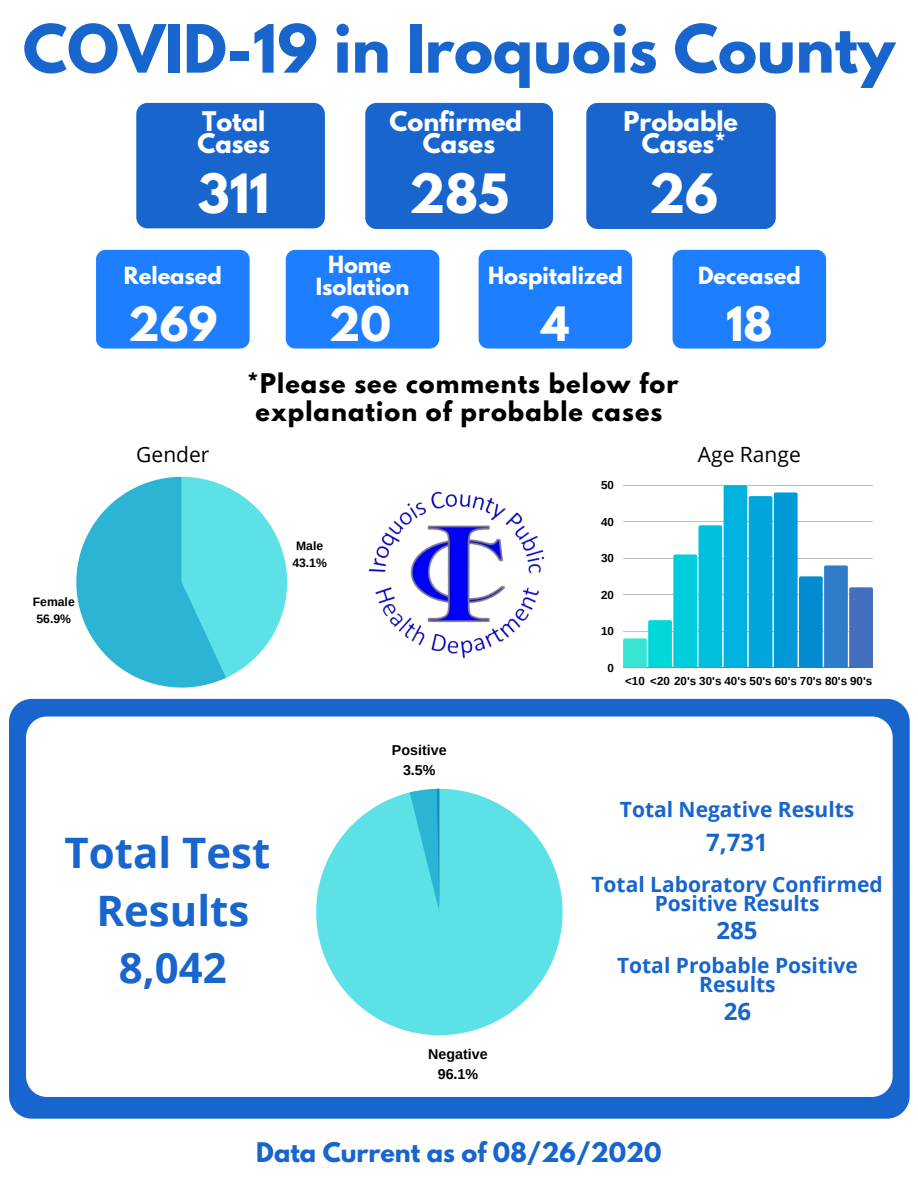
<style>
.page{position:relative;width:918px;height:1188px;background:#fff}
.page>*{position:absolute;margin:0;border:0;box-sizing:border-box;transform-origin:0 0}
.t1{font:700 58.95px "League Spartan";color:#1765cd}
.t2{font:700 48px "League Spartan";color:#fff}
.t3{font:700 42px/57.6px "Open Sans";color:#1765cd;text-align:center}
.t4{font:700 42px "League Spartan";color:#fff}
.t5{font:700 24px/28.2px "League Spartan";letter-spacing:.045em;color:#000;text-align:center}
.t6{font:700 24px/21.9px "League Spartan";color:#fff;text-align:center}
.t7{font:700 24px "League Spartan";color:#1765cd}
.t8{font:700 24px "Open Sans";color:#1765cd}
.t9{font:700 21px/19.4px "Open Sans";color:#1765cd;text-align:center}
.t10{font:700 21px/22px "League Spartan";color:#fff;text-align:center}
.t11{font:21px "Open Sans";color:#000}
.t12{font:700 14.25px/20px "Arimo";color:#000;text-align:center}
.t13{font:700 12.15px/17.1px "Arimo";color:#000;text-align:center}
.t14{font:700 11.55px "Arimo";color:#000}
</style>
<div class="page">
<div style="left:9px;top:699px;width:901px;height:420px;background:#1765cd;border-radius:23px"></div>
<div style="left:26px;top:717px;width:867px;height:380px;background:#fff;border-radius:21px"></div>
<div style="left:479px;top:250px;width:153px;height:99px;background:#1d7eff;border-radius:9px"></div>
<hr style="left:623px;top:668px;width:250px;height:1px;background:#000">
<svg style="left:623px;top:485px;width:250px;height:183px"></svg>
<svg style="left:76px;top:477px;width:211px;height:211px"></svg>
<div style="left:586px;top:103px;width:190px;height:126px;background:#1765cd;border-radius:11px"></div>
<div style="left:365px;top:103px;width:188px;height:126px;background:#1765cd;border-radius:11px"></div>
<div style="left:136px;top:103px;width:189px;height:125px;background:#1765cd;border-radius:11px"></div>
<div style="left:673px;top:250px;width:153px;height:99px;background:#1d7eff;border-radius:9px"></div>
<div style="left:286px;top:250px;width:153px;height:99px;background:#1d7eff;border-radius:9px"></div>
<div style="left:96px;top:250px;width:154px;height:99px;background:#1d7eff;border-radius:9px"></div>
<img style="left:368px;top:491px;width:177px;height:168px">
<svg style="left:316px;top:789px;width:247px;height:246px;fill:#5ce1e6"></svg>
<svg style="left:410px;top:789px;width:30px;height:123px;background:#44c8dc"></svg>
<h1 class="t1" style="left:23px;top:20px;width:874px">COVID-19 in Iroquois County</h1>
<p class="t6" style="left:389px;top:114px;width:134px">Confirmed<br>Cases</p>
<p class="t6" style="left:623px;top:114px;width:116px">Probable<br>Cases*</p>
<p class="t6" style="left:197px;top:114px;width:74px;text-align:left">Total<br>Cases</p>
<h2 class="t2" style="left:198px;top:170px;width:73px">311</h2>
<h2 class="t2" style="left:409px;top:170px;width:101px">285</h2>
<h2 class="t2" style="left:649px;top:170px;width:71px">26</h2>
<p class="t10" style="left:124px;top:267px;width:100px">Released</p>
<p class="t10" style="left:316px;top:256px;width:95px">Home<br>Isolation</p>
<p class="t10" style="left:488px;top:267px;width:136px">Hospitalized</p>
<p class="t10" style="left:698px;top:267px;width:104px">Deceased</p>
<h3 class="t4" style="left:128px;top:304px;width:91px">269</h3>
<h3 class="t4" style="left:329px;top:304px;width:64px">20</h3>
<h3 class="t4" style="left:541px;top:304px;width:29px">4</h3>
<h3 class="t4" style="left:726px;top:304px;width:48px">18</h3>
<p class="t5" style="left:247px;top:372px;width:433px">*Please see comments below for explanation of probable cases</p>
<p class="t13" style="left:33px;top:593px;width:44px">Female<br>56.9%</p>
<p class="t11" style="left:136px;top:440px;width:75px">Gender</p>
<p class="t11" style="left:698px;top:440px;width:104px">Age Range</p>
<p class="t13" style="left:292px;top:537px;width:36px">Male<br>43.1%</p>
<p class="t12" style="left:392px;top:740px;width:56px">Positive<br>3.5%</p>
<p class="t14" style="left:601px;top:479px;width:14px">50</p>
<p class="t14" style="left:601px;top:516px;width:14px">40</p>
<p class="t14" style="left:601px;top:552px;width:14px">30</p>
<p class="t14" style="left:601px;top:588px;width:14px">20</p>
<p class="t14" style="left:601px;top:625px;width:14px">10</p>
<p class="t14" style="left:608px;top:661px;width:8px">0</p>
<p class="t14" style="left:625px;top:674px;width:249px">&lt;10 &lt;20 20's 30's 40's 50's 60's 70's 80's 90's</p>
<h3 class="t3" style="left:65px;top:823px;width:207px">Total Test<br>Results<br>8,042</h3>
<p class="t12" style="left:428px;top:1044px;width:61px">Negative<br>96.1%</p>
<p class="t9" style="left:620px;top:800px;width:236px">Total Negative Results</p>
<p class="t8" style="left:706px;top:825px;width:63px">7,731</p>
<p class="t9" style="left:591px;top:874px;width:293px">Total Laboratory Confirmed<br>Positive Results</p>
<p class="t8" style="left:717px;top:914px;width:43px">285</p>
<p class="t9" style="left:617px;top:955px;width:242px">Total Probable Positive<br>Results</p>
<p class="t8" style="left:724px;top:995px;width:29px">26</p>
<p class="t7" style="left:256px;top:1140px;width:407px">Data Current as of 08/26/2020</p>
</div>
